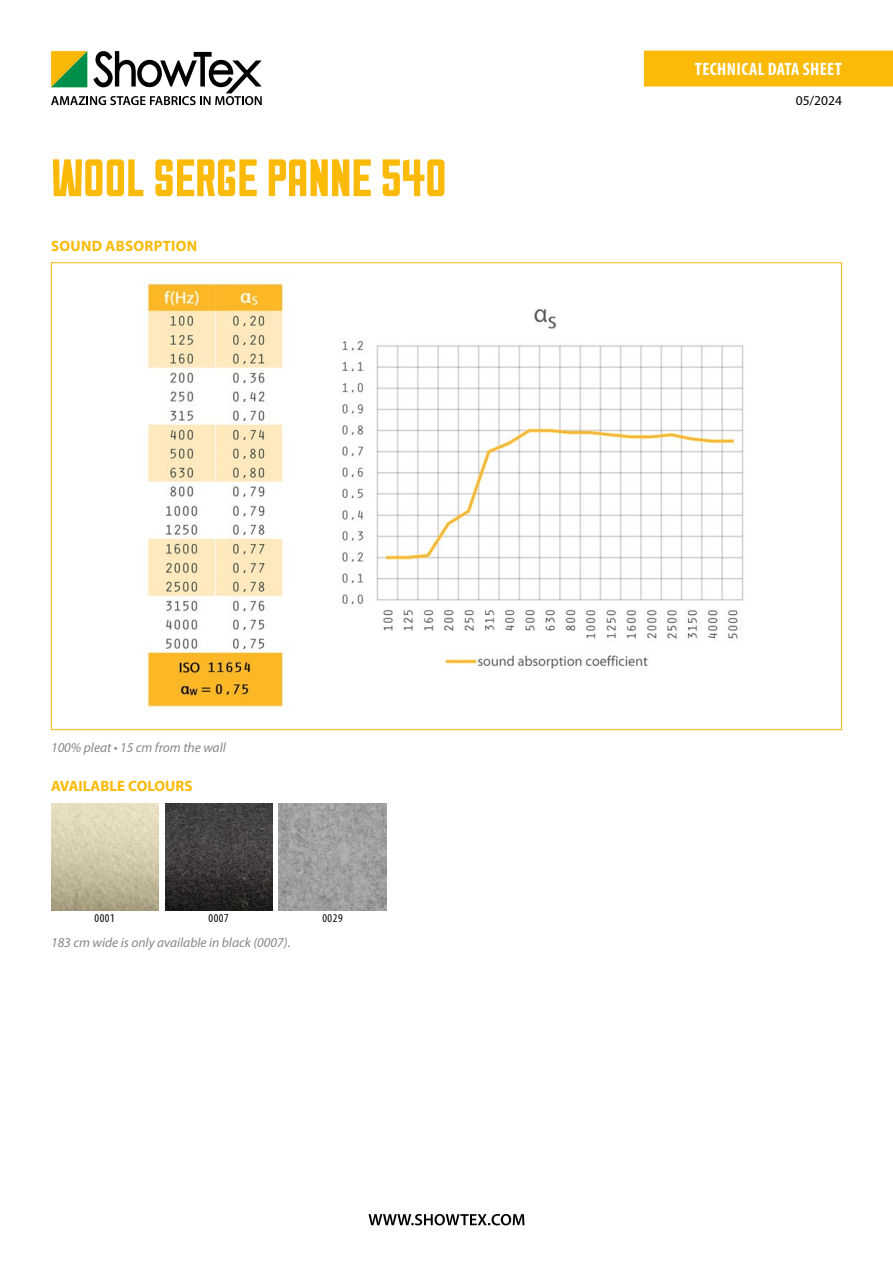
<style>
.page{position:relative;width:893px;height:1263px;background:#fff}
.page>*{position:absolute;margin:0;border:0;box-sizing:border-box;transform-origin:0 0}
.t1{font:52.5px "Sullivan Show Tex";letter-spacing:.02em;color:#fbba07}
.t2{font:700 condensed 18px "Myriad Pro";letter-spacing:.02em;color:#fff}
.t3{font:700 15px "Myriad Pro";letter-spacing:.005em;color:#fbba07}
.t4{font:italic 13.5px "Myriad Pro";color:#878787}
.t5{font:13.5px "Myriad Pro";color:#000}
.t6{font:condensed 12px "Myriad Pro";letter-spacing:.05em;color:#000}
</style>
<div class="page">
<svg style="left:51px;top:51px;width:211px;height:54px"></svg>
<svg style="left:368px;top:1214px;width:156px;height:11px"></svg>
<div style="left:644px;top:73px;width:249px;height:14px;background:#fbba07"></div>
<div style="left:644px;top:51px;width:249px;height:22px;background:#fbba07"></div>
<img style="left:146px;top:282px;width:598px;height:426px">
<img style="left:51px;top:803px;width:107px;height:108px">
<img style="left:165px;top:803px;width:107px;height:108px">
<img style="left:279px;top:803px;width:107px;height:108px">
<h1 class="t1" style="left:51px;top:149px;width:396px">WOOL SERGE PANNE 540</h1>
<p class="t3" style="left:51px;top:236px;width:148px">SOUND ABSORPTION</p>
<p class="t4" style="left:51px;top:739px;width:176px">100% pleat • 15 cm from the wall</p>
<p class="t3" style="left:51px;top:776px;width:143px">AVAILABLE COLOURS</p>
<p class="t6" style="left:94px;top:910px;width:22px">0001</p>
<p class="t6" style="left:208px;top:910px;width:22px">0007</p>
<p class="t6" style="left:322px;top:910px;width:22px">0029</p>
<p class="t4" style="left:51px;top:934px;width:241px">183 cm wide is only available in black (0007).</p>
<h2 class="t2" style="left:695px;top:58px;width:148px">TECHNICAL DATA SHEET</h2>
<p class="t5" style="left:796px;top:92px;width:48px">05/2024</p>
</div>
